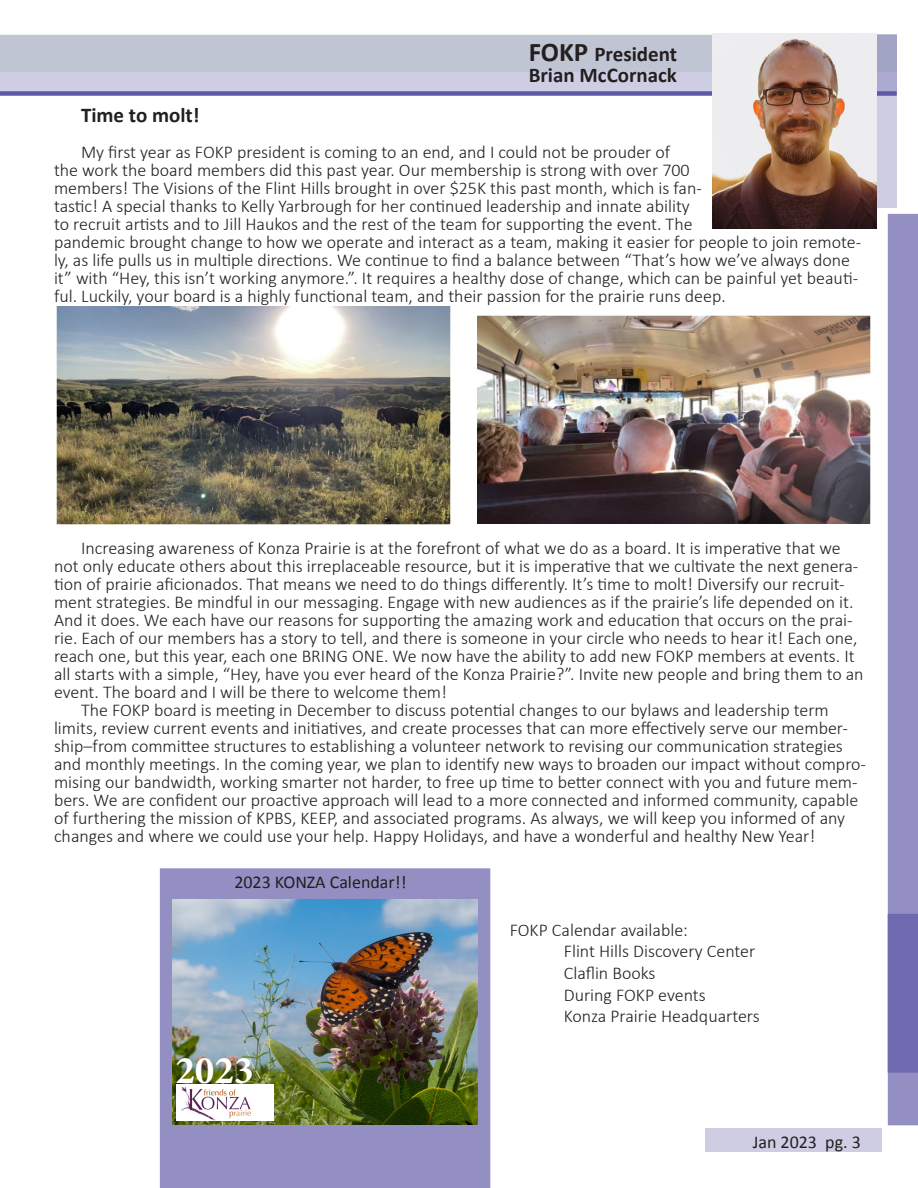
<style>
.page{position:relative;width:918px;height:1188px;background:#fff}
.page>*{position:absolute;margin:0;border:0;box-sizing:border-box;transform-origin:0 0}
.t1{font:700 39.3px "Minion Pro";color:#fff}
.Paragraph_Style_2{font:700 21px "Calibri";color:#231f20}
.Paragraph_Style_2-2{font:300 18px/18px "Calibri";color:#231f20}
.Paragraph_Style_3{font:300 18px "Calibri";color:#231f20}
.Paragraph_Style_2-3{font:18px "Calibri";color:#231f20}
.s1{font-size:27px}
</style>
<div class="page">
<div style="left:705px;top:1129px;width:176px;height:23px;background:#cfcde4"></div>
<div style="left:0;top:34px;width:897px;height:38px;background:#ededef"></div>
<div style="left:0;top:91px;width:897px;height:5px;background:#5f5ba8"></div>
<svg style="left:0;top:35px;width:713px;height:59px;background:#c0c2d6"></svg>
<svg style="left:877px;top:34px;width:20px;height:174px;background:#bebdd9"></svg>
<svg style="left:888px;top:214px;width:30px;height:911px;background:#8c88bf"></svg>
<img style="left:56px;top:307px;width:395px;height:217px">
<img style="left:477px;top:315px;width:393px;height:209px">
<img style="left:713px;top:38px;width:164px;height:190px">
<div style="left:160px;top:868px;width:330px;height:320px;background:#938fc3"></div>
<img style="left:172px;top:899px;width:305px;height:226px">
<img style="left:176px;top:1085px;width:97px;height:35px">
<p class="Paragraph_Style_2" style="left:529px;top:41px;width:150px"><span class="s1">FOKP</span> President</p>
<p class="Paragraph_Style_2" style="left:529px;top:62px;width:150px">Brian McCornack</p>
<p class="Paragraph_Style_2" style="left:81px;top:102px;width:120px">Time to molt!</p>
<p class="Paragraph_Style_2-2" style="left:54px;top:142px;width:809px;text-indent:27px">My first year as FOKP president is coming to an end, and I could not be prouder of<br>the work the board members did this past year. Our membership is strong with over 700<br>members! The Visions of the Flint Hills brought in over $25K this past month, which is fan-<br>tastic! A special thanks to Kelly Yarbrough for her continued leadership and innate ability<br>to recruit artists and to Jill Haukos and the rest of the team for supporting the event. The<br>pandemic brought change to how we operate and interact as a team, making it easier for people to join remote&shy;ly, as life pulls us in multiple directions. We continue to find a balance between “That’s how we’ve always done it” with “Hey, this isn’t working anymore.”. It requires a healthy dose of change, which can be painful yet beauti&shy;ful. Luckily, your board is a highly functional team, and their passion for the prairie runs deep.</p>
<p class="Paragraph_Style_2-2" style="left:54px;top:538px;width:811px;text-indent:27px">Increasing awareness of Konza Prairie is at the forefront of what we do as a board. It is imperative that we not only educate others about this irreplaceable resource, but it is imperative that we cultivate the next genera&shy;tion of prairie aficionados. That means we need to do things differently. It’s time to molt! Diversify our recruit&shy;ment strategies. Be mindful in our messaging. Engage with new audiences as if the prairie’s life depended on it.<br>And it does. We each have our reasons for supporting the amazing work and education that occurs on the prai&shy;rie. Each of our members has a story to tell, and there is someone in your circle who needs to hear it! Each one, reach one, but this year, each one BRING ONE. We now have the ability to add new FOKP members at events. It all starts with a simple, “Hey, have you ever heard of the Konza Prairie?”. Invite new people and bring them to an event. The board and I will be there to welcome them!</p>
<p class="Paragraph_Style_2-2" style="left:54px;top:700px;width:814px;text-indent:27px">The FOKP board is meeting in December to discuss potential changes to our bylaws and leadership term limits, review current events and initiatives, and create processes that can more effectively serve our member&shy;ship–from committee structures to establishing a volunteer network to revising our communication strategies and monthly meetings. In the coming year, we plan to identify new ways to broaden our impact without compro&shy;mising our bandwidth, working smarter not harder, to free up time to better connect with you and future mem&shy;bers. We are confident our proactive approach will lead to a more connected and informed community, capable of furthering the mission of KPBS, KEEP, and associated programs. As always, we will keep you informed of any changes and where we could use your help. Happy Holidays, and have a wonderful and healthy New Year!</p>
<p class="Paragraph_Style_2-3" style="left:234px;top:871px;width:174px">2023 KONZA Calendar!!</p>
<p class="t1" style="left:175px;top:1042px;width:80px">2023</p>
<p class="Paragraph_Style_3" style="left:510px;top:919px;width:180px">FOKP Calendar available:</p>
<p class="Paragraph_Style_3" style="left:564px;top:940px;width:193px">Flint Hills Discovery Center</p>
<p class="Paragraph_Style_3" style="left:564px;top:962px;width:93px">Claflin Books</p>
<p class="Paragraph_Style_3" style="left:564px;top:983px;width:143px">During FOKP events</p>
<p class="Paragraph_Style_3" style="left:564px;top:1005px;width:198px">Konza Prairie Headquarters</p>
<p class="Paragraph_Style_2-3" style="left:753px;top:1130px;width:110px">Jan 2023 pg. 3</p>
</div>
